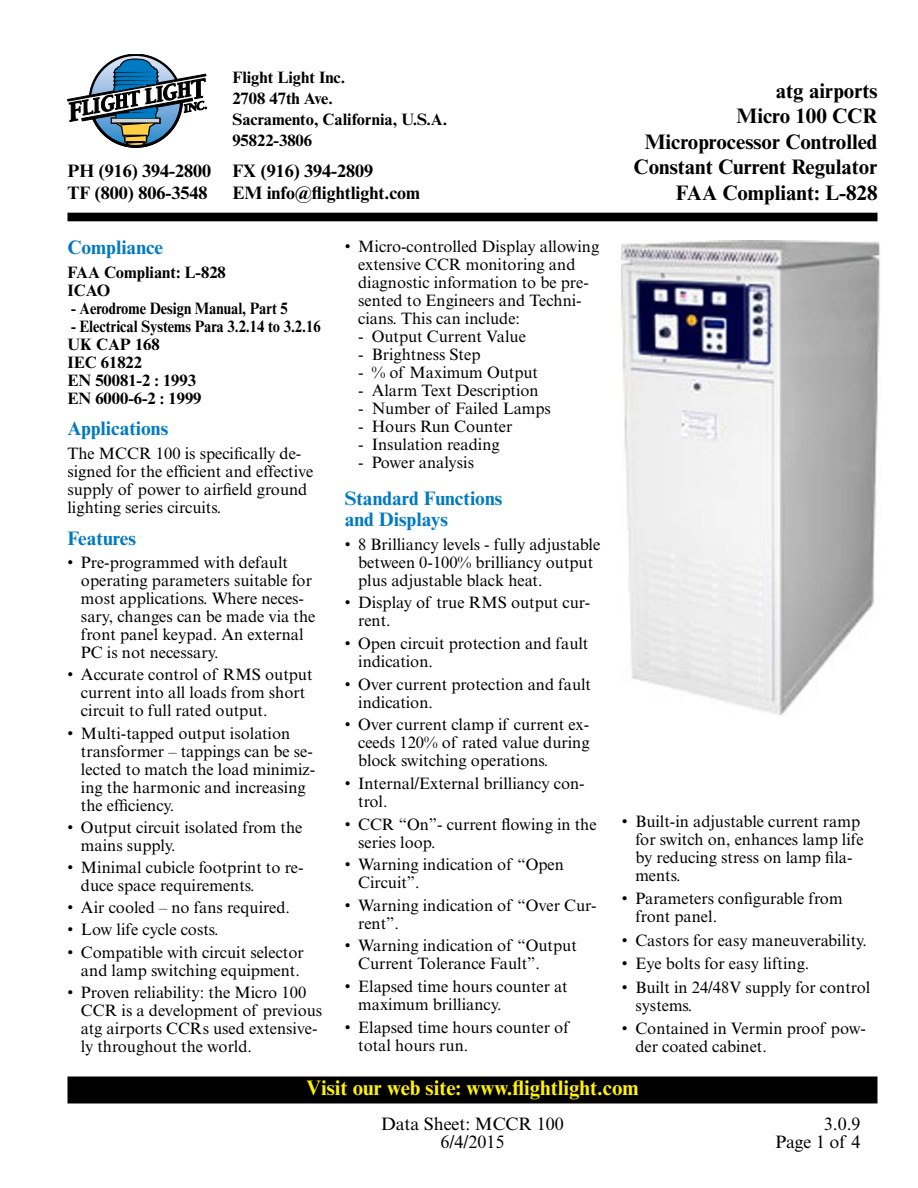
<style>
.page{position:relative;width:918px;height:1188px;background:#fff}
.page>*{position:absolute;margin:0;border:0;box-sizing:border-box;transform-origin:0 0}
.t1{font:700 21px/25.5px "Times New Roman MT Std";color:#000;text-align:right}
.t2{font:700 21px "Times New Roman MT Std";color:#fff200}
.t3{font:700 19.5px/21px "Times New Roman MT Std";color:#007ac2}
.t4{font:700 18px/22.5px "Times New Roman MT Std";color:#000}
.t5{font:18px/18px "Times New Roman MT Std";color:#000;text-align:right}
.t6{font:16.5px/18px "Times New Roman MT Std";color:#000}
.t7{font:700 16.5px/18px "Times New Roman MT Std";color:#000;scale:.88 1}
.t8{font:700 16.5px/21px "Times New Roman MT Std";color:#000}
</style>
<div class="page">
<div style="left:68px;top:1077px;width:809px;height:26px;background:#000"></div>
<div style="left:68px;top:1076px;width:810px;height:27px;border:2px solid #000"></div>
<svg style="left:68px;top:54px;width:139px;height:94px"></svg>
<div style="left:68px;top:213px;width:810px;height:8px;background:#000"></div>
<img style="left:622px;top:240px;width:258px;height:476px">
<p class="t4" style="left:67px;top:159px;width:145px">PH (916) 394-2800<br>TF (800) 806-3548</p>
<p class="t8" style="left:232px;top:67px;width:216px">Flight Light Inc.<br>2708 47th Ave.<br>Sacramento, California, U.S.A.<br>95822-3806</p>
<p class="t4" style="left:232px;top:159px;width:189px">FX (916) 394-2809<br>EM info@flightlight.com</p>
<p class="t3" style="left:68px;top:237px;width:97px">Compliance</p>
<p class="t8" style="left:68px;top:263px;width:160px;line-height:18px">FAA Compliant: L-828<br>ICAO</p>
<p class="t7" style="left:71px;top:299px;width:248px">- Aerodrome Design Manual, Part 5</p>
<p class="t7" style="left:68px;top:317px;width:289px">- Electrical Systems Para 3.2.14 to 3.2.16<br>UK CAP 168<br>IEC 61822<br>EN 50081-2 : 1993<br>EN 6000-6-2 : 1999</p>
<p class="t3" style="left:68px;top:418px;width:102px">Applications</p>
<p class="t6" style="left:68px;top:444px;width:247px">The MCCR 100 is specifically de&shy;signed for the efficient and effective supply of power to airfield ground lighting series circuits.</p>
<p class="t3" style="left:68px;top:527px;width:70px">Features</p>
<p class="t6" style="left:81px;top:554px;width:236px;text-indent:-13px">• Pre-programmed with default operating parameters suitable for most applications. Where neces&shy;sary, changes can be made via the front panel keypad. An external<br>PC is not necessary.</p>
<p class="t6" style="left:81px;top:666px;width:233px;text-indent:-13px">• Accurate control of RMS output current into all loads from short circuit to full rated output.</p>
<p class="t6" style="left:81px;top:724px;width:236px;text-indent:-13px">• Multi-tapped output isolation transformer – tappings can be se&shy;lected to match the load minimiz&shy;ing the harmonic and increasing the efficiency.</p>
<p class="t6" style="left:81px;top:818px;width:223px;text-indent:-13px">• Output circuit isolated from the mains supply.</p>
<p class="t6" style="left:81px;top:858px;width:224px;text-indent:-13px">• Minimal cubicle footprint to re&shy;duce space requirements.</p>
<p class="t6" style="left:68px;top:899px;width:224px">• Air cooled – no fans required.</p>
<p class="t6" style="left:68px;top:921px;width:153px">• Low life cycle costs.</p>
<p class="t6" style="left:68px;top:943px;width:238px;text-align:center">• Compatible with circuit selector and lamp switching equipment.</p>
<p class="t6" style="left:81px;top:983px;width:243px;text-indent:-13px">• Proven reliability: the Micro 100<br>CCR is a development of previous atg airports CCRs used extensive&shy;ly throughout the world.</p>
<p class="t6" style="left:358px;top:238px;width:243px;text-indent:-13px">• Micro-controlled Display allowing extensive CCR monitoring and diagnostic information to be pre&shy;sented to Engineers and Techni&shy;cians. This can include:</p>
<p class="t6" style="left:358px;top:328px;width:169px">- Output Current Value</p>
<p class="t6" style="left:358px;top:346px;width:124px">- Brightness Step</p>
<p class="t6" style="left:358px;top:364px;width:181px">- % of Maximum Output</p>
<p class="t6" style="left:358px;top:382px;width:182px">- Alarm Text Description</p>
<p class="t6" style="left:358px;top:400px;width:194px">- Number of Failed Lamps</p>
<p class="t6" style="left:358px;top:418px;width:156px">- Hours Run Counter</p>
<p class="t6" style="left:358px;top:436px;width:143px">- Insulation reading</p>
<p class="t6" style="left:358px;top:454px;width:117px">- Power analysis</p>
<p class="t3" style="left:345px;top:488px;width:159px">Standard Functions and Displays</p>
<p class="t6" style="left:358px;top:535px;width:244px;text-indent:-13px">• 8 Brilliancy levels - fully adjustable between 0-100% brilliancy output plus adjustable black heat.</p>
<p class="t6" style="left:358px;top:594px;width:234px;text-indent:-13px">• Display of true RMS output cur&shy;rent.</p>
<p class="t6" style="left:358px;top:634px;width:232px;text-indent:-13px">• Open circuit protection and fault indication.</p>
<p class="t6" style="left:358px;top:675px;width:234px;text-indent:-13px">• Over current protection and fault indication.</p>
<p class="t6" style="left:358px;top:716px;width:233px;text-align:justify;text-indent:-13px">• Over current clamp if current ex&shy;ceeds 120% of rated value during block switching operations.</p>
<p class="t6" style="left:358px;top:774px;width:228px;text-indent:-13px">• Internal/External brilliancy con&shy;trol.</p>
<p class="t6" style="left:358px;top:815px;width:240px;text-indent:-13px">• CCR “On”- current flowing in the series loop.</p>
<p class="t6" style="left:358px;top:856px;width:207px;text-indent:-13px">• Warning indication of “Open<br>Circuit”.</p>
<p class="t6" style="left:358px;top:896px;width:240px;text-indent:-13px">• Warning indication of “Over Cur&shy;rent”.</p>
<p class="t6" style="left:358px;top:937px;width:220px;text-indent:-13px">• Warning indication of “Output<br>Current Tolerance Fault”.</p>
<p class="t6" style="left:358px;top:978px;width:211px;text-indent:-13px">• Elapsed time hours counter at maximum brilliancy.</p>
<p class="t6" style="left:358px;top:1018px;width:212px;text-indent:-13px">• Elapsed time hours counter of total hours run.</p>
<p class="t1" style="left:634px;top:78px;width:245px">atg airports<br>Micro 100 CCR<br>Microprocessor Controlled<br>Constant Current Regulator<br>FAA Compliant: L-828</p>
<p class="t6" style="left:635px;top:812px;width:230px;text-indent:-13px">• Built-in adjustable current ramp for switch on, enhances lamp life by reducing stress on lamp fila&shy;ments.</p>
<p class="t6" style="left:635px;top:890px;width:209px;text-indent:-13px">• Parameters configurable from front panel.</p>
<p class="t6" style="left:622px;top:931px;width:247px">• Castors for easy maneuverability.</p>
<p class="t6" style="left:622px;top:955px;width:189px">• Eye bolts for easy lifting.</p>
<p class="t6" style="left:635px;top:978px;width:236px;text-indent:-13px">• Built in 24/48V supply for control systems.</p>
<p class="t6" style="left:635px;top:1019px;width:232px;text-indent:-13px">• Contained in Vermin proof pow&shy;der coated cabinet.</p>
<p class="t2" style="left:306px;top:1075px;width:334px">Visit our web site: www.flightlight.com</p>
<p class="t5" style="left:381px;top:1114px;width:184px;text-align:center">Data Sheet: MCCR 100<br>6/4/2015</p>
<p class="t5" style="left:775px;top:1114px;width:87px">3.0.9<br>Page 1 of 4</p>
</div>
